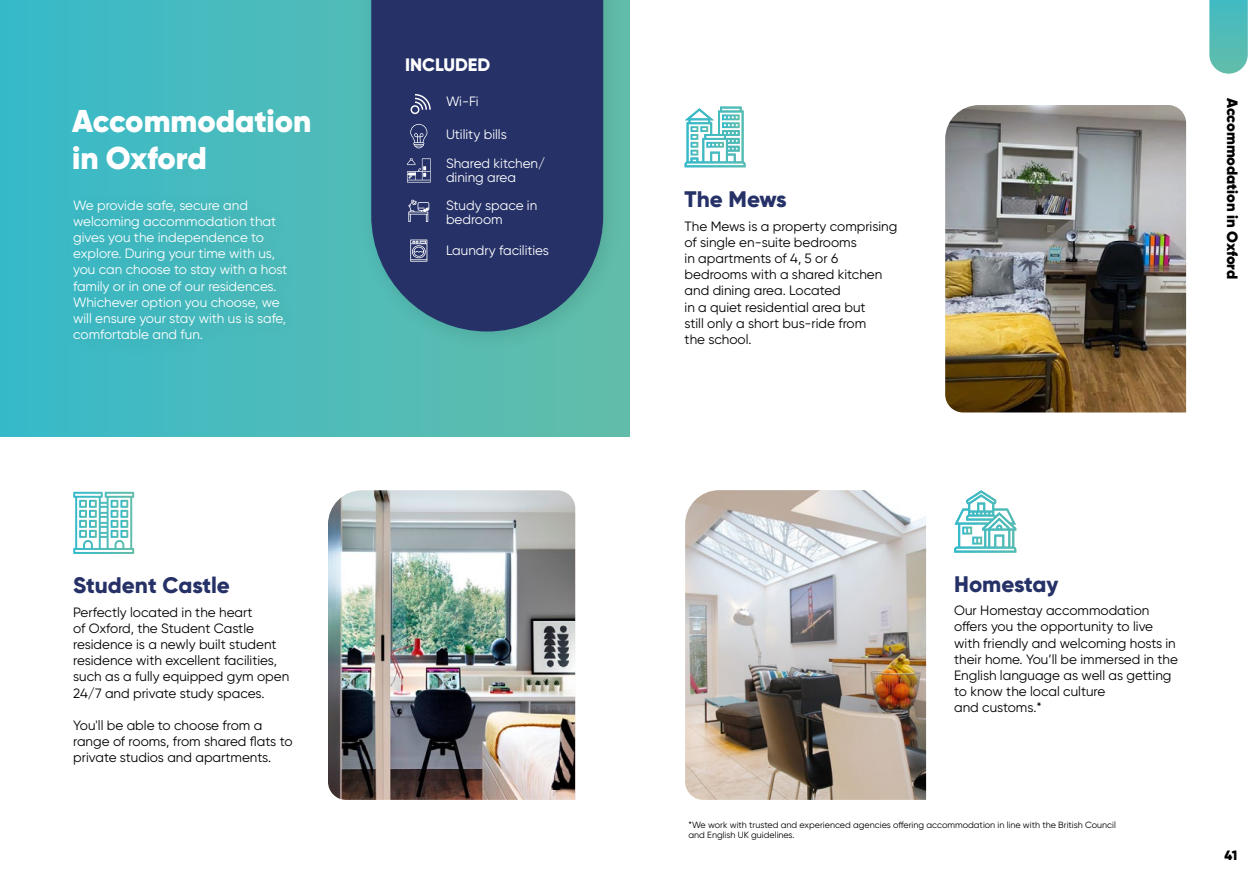
<style>
.page{position:relative;width:1259px;height:893px;background:#fff}
.page>*{position:absolute;margin:0;border:0;box-sizing:border-box;transform-origin:0 0}
.t1{font:900 31.5px "Gilroy";color:#fff}
.t2{font:800 22.5px "Gilroy";color:#253167}
.t3{font:800 18px "Gilroy";color:#fff}
.t4{font:900 15px "Gilroy";letter-spacing:.135em;color:#000}
.t5{font:13.5px/16.2px "Gilroy";color:#000}
.t6{font:13.5px/16.2px "Gilroy";color:#fff}
.t7{font:900 13.5px "Gilroy";color:#000}
.t8{font:9px/10.8px "Gilroy";color:#000}
</style>
<div class="page">
<div style="left:0;top:0;width:629px;height:436px;background:linear-gradient(to right,#38b9ca,#63bda9)"></div>
<div style="left:58px;top:186px;width:249px;height:175px;background:#43b8bd"></div>
<img style="left:328px;top:490px;width:247px;height:310px">
<div style="left:355px;top:0;width:270px;height:353px;background:#59bbac"></div>
<svg style="left:371px;top:0;width:232px;height:331px;background:#283b6c"></svg>
<svg style="left:410px;top:94px;width:21px;height:20px"></svg>
<svg style="left:410px;top:124px;width:17px;height:24px"></svg>
<svg style="left:407px;top:158px;width:24px;height:25px"></svg>
<svg style="left:408px;top:200px;width:21px;height:22px"></svg>
<svg style="left:410px;top:240px;width:17px;height:22px"></svg>
<svg style="left:73px;top:492px;width:61px;height:62px"></svg>
<svg style="left:1209px;top:0;width:38px;height:74px;background:#5cc0bb"></svg>
<img style="left:945px;top:105px;width:241px;height:307px">
<img style="left:685px;top:490px;width:241px;height:310px">
<svg style="left:954px;top:490px;width:62px;height:63px"></svg>
<svg style="left:684px;top:107px;width:61px;height:60px"></svg>
<p class="t1" style="left:72px;top:101px;width:241px">Accommodation</p>
<p class="t1" style="left:72px;top:138px;width:136px">in Oxford</p>
<p class="t6" style="left:73px;top:197px;width:216px">We provide safe, secure and welcoming accommodation that gives you the independence to explore. During your time with us, you can choose to stay with a host family or in one of our residences.<br>Whichever option you choose, we will ensure your stay with us is safe, comfortable and fun.</p>
<p class="t2" style="left:73px;top:571px;width:158px">Student Castle</p>
<p class="t5" style="left:73px;top:604px;width:217px">Perfectly located in the heart<br>of Oxford, the Student Castle residence is a newly built student residence with excellent facilities, such as a fully equipped gym open<br>24/7 and private study spaces.</p>
<p class="t5" style="left:73px;top:717px;width:221px">You'll be able to choose from a range of rooms, from shared flats to private studios and apartments.</p>
<p class="t3" style="left:405px;top:53px;width:87px">INCLUDED</p>
<p class="t6" style="left:446px;top:93px;width:34px">Wi-Fi</p>
<p class="t6" style="left:446px;top:126px;width:62px">Utility bills</p>
<p class="t6" style="left:446px;top:157px;width:101px;line-height:13.5px">Shared kitchen/ dining area</p>
<p class="t6" style="left:446px;top:198px;width:93px;line-height:13.5px">Study space in bedroom</p>
<p class="t6" style="left:446px;top:242px;width:105px">Laundry facilities</p>
<p class="t2" style="left:684px;top:185px;width:104px">The Mews</p>
<p class="t5" style="left:684px;top:218px;width:214px">The Mews is a property comprising of single en-suite bedrooms<br>in apartments of 4, 5 or 6 bedrooms with a shared kitchen and dining area. Located</p>
<p class="t5" style="left:684px;top:299px;width:183px">in a quiet residential area but still only a short bus-ride from</p>
<p class="t5" style="left:684px;top:331px;width:69px">the school.</p>
<p class="t4" style="left:1242px;top:98px;width:182px;rotate:90deg">AAAAAAAAAAAAA AA AAAAAA</p>
<p class="t2" style="left:954px;top:570px;width:106px">Homestay</p>
<p class="t5" style="left:954px;top:602px;width:225px">Our Homestay accommodation offers you the opportunity to live with friendly and welcoming hosts in their home. You’ll be immersed in the<br>English language as well as getting to know the local culture</p>
<p class="t5" style="left:954px;top:699px;width:89px">and customs.*</p>
<p class="t8" style="left:688px;top:819px;width:429px">*We work with trusted and experienced agencies offering accommodation in line with the British Council and English UK guidelines.</p>
<p class="t7" style="left:1224px;top:846px;width:14px">41</p>
</div>
